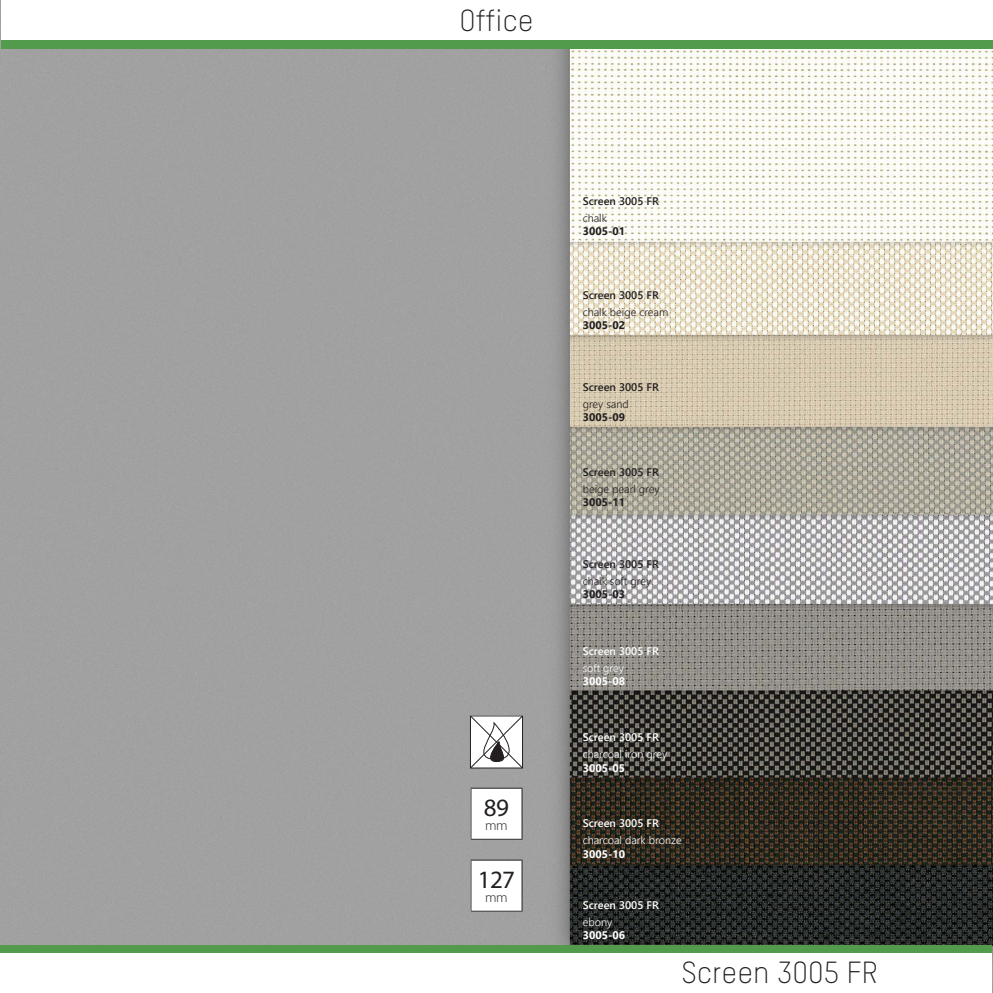
<style>
.page{position:relative;width:993px;height:993px;background:#fff}
.page>*{position:absolute;margin:0;border:0;box-sizing:border-box;transform-origin:0 0}
.t1{font:300 30px "TSTARPRO";color:#231f20}
.t2{font:25px "Myriad Pro";color:#231f20}
.t3{font:300 14px "Myriad Pro";color:#231f20}
.t4{font:600 11px "Segoe UI";color:#231f20}
.t5{font:300 11px "Segoe UI";color:#231f20}
.t6{font:600 11px "Segoe UI";color:#fff}
.t7{font:300 11px "Segoe UI";color:#fff}
.t8{font:700 11px "Segoe UI";color:#231f20}
.t9{font:700 11px "Segoe UI";color:#fff}
</style>
<div class="page">
<img style="left:0;top:8px;width:992px;height:945px">
<div style="left:471px;top:859px;width:51px;height:51px;background:#fff"></div>
<hr style="left:470px;top:859px;width:52px;height:1px;background:#231f20">
<hr style="left:470px;top:860px;width:1px;height:50px;background:#231f20">
<hr style="left:521px;top:860px;width:1px;height:50px;background:#231f20">
<hr style="left:470px;top:910px;width:52px;height:1px;background:#231f20">
<div style="left:471px;top:788px;width:51px;height:51px;background:#fff"></div>
<hr style="left:470px;top:787px;width:52px;height:1px;background:#231f20">
<hr style="left:470px;top:788px;width:1px;height:50px;background:#231f20">
<hr style="left:521px;top:788px;width:1px;height:50px;background:#231f20">
<hr style="left:470px;top:838px;width:52px;height:1px;background:#231f20">
<svg style="left:472px;top:717px;width:49px;height:49px"></svg>
<div style="left:470px;top:715px;width:53px;height:53px;border:1px solid #231f20"></div>
<div style="left:0;top:944px;width:991px;height:9px;background:#529a4c"></div>
<div style="left:1px;top:40px;width:991px;height:8px;background:#529a4c"></div>
<div style="left:1px;top:0;width:991px;height:40px;background:#fff"></div>
<h1 class="t1" style="left:459px;top:3px;width:75px">Office</h1>
<h2 class="t2" style="left:484px;top:792px;width:27px">89</h2>
<p class="t3" style="left:485px;top:817px;width:24px">mm</p>
<h2 class="t2" style="left:477px;top:863px;width:39px">127</h2>
<p class="t3" style="left:485px;top:889px;width:24px">mm</p>
<p class="t4" style="left:582px;top:191px;width:78px">Screen 3005 FR</p>
<p class="t5" style="left:582px;top:208px;width:26px">chalk</p>
<p class="t8" style="left:582px;top:221px;width:44px">3005-01</p>
<p class="t4" style="left:582px;top:285px;width:78px">Screen 3005 FR</p>
<p class="t5" style="left:582px;top:302px;width:87px">chalk beige cream</p>
<p class="t8" style="left:582px;top:315px;width:44px">3005-02</p>
<p class="t4" style="left:582px;top:376px;width:78px">Screen 3005 FR</p>
<p class="t5" style="left:582px;top:393px;width:48px">grey sand</p>
<p class="t8" style="left:582px;top:406px;width:44px">3005-09</p>
<p class="t4" style="left:582px;top:461px;width:78px">Screen 3005 FR</p>
<p class="t5" style="left:582px;top:478px;width:78px">beige pearl grey</p>
<p class="t8" style="left:582px;top:491px;width:44px">3005-11</p>
<p class="t4" style="left:582px;top:553px;width:78px">Screen 3005 FR</p>
<p class="t5" style="left:582px;top:570px;width:70px">chalk soft grey</p>
<p class="t8" style="left:582px;top:583px;width:44px">3005-03</p>
<p class="t6" style="left:582px;top:640px;width:78px">Screen 3005 FR</p>
<p class="t7" style="left:582px;top:657px;width:43px">soft grey</p>
<p class="t9" style="left:582px;top:670px;width:44px">3005-08</p>
<p class="t6" style="left:582px;top:727px;width:78px">Screen 3005 FR</p>
<p class="t7" style="left:582px;top:744px;width:86px">charcoal iron grey</p>
<p class="t9" style="left:582px;top:757px;width:44px">3005-05</p>
<p class="t6" style="left:582px;top:812px;width:78px">Screen 3005 FR</p>
<p class="t7" style="left:582px;top:829px;width:100px">charcoal dark bronze</p>
<p class="t9" style="left:582px;top:842px;width:44px">3005-10</p>
<p class="t6" style="left:582px;top:894px;width:78px">Screen 3005 FR</p>
<p class="t7" style="left:582px;top:911px;width:31px">ebony</p>
<p class="t9" style="left:582px;top:924px;width:44px">3005-06</p>
<h1 class="t1" style="left:681px;top:954px;width:198px">Screen 3005 FR</h1>
</div>
